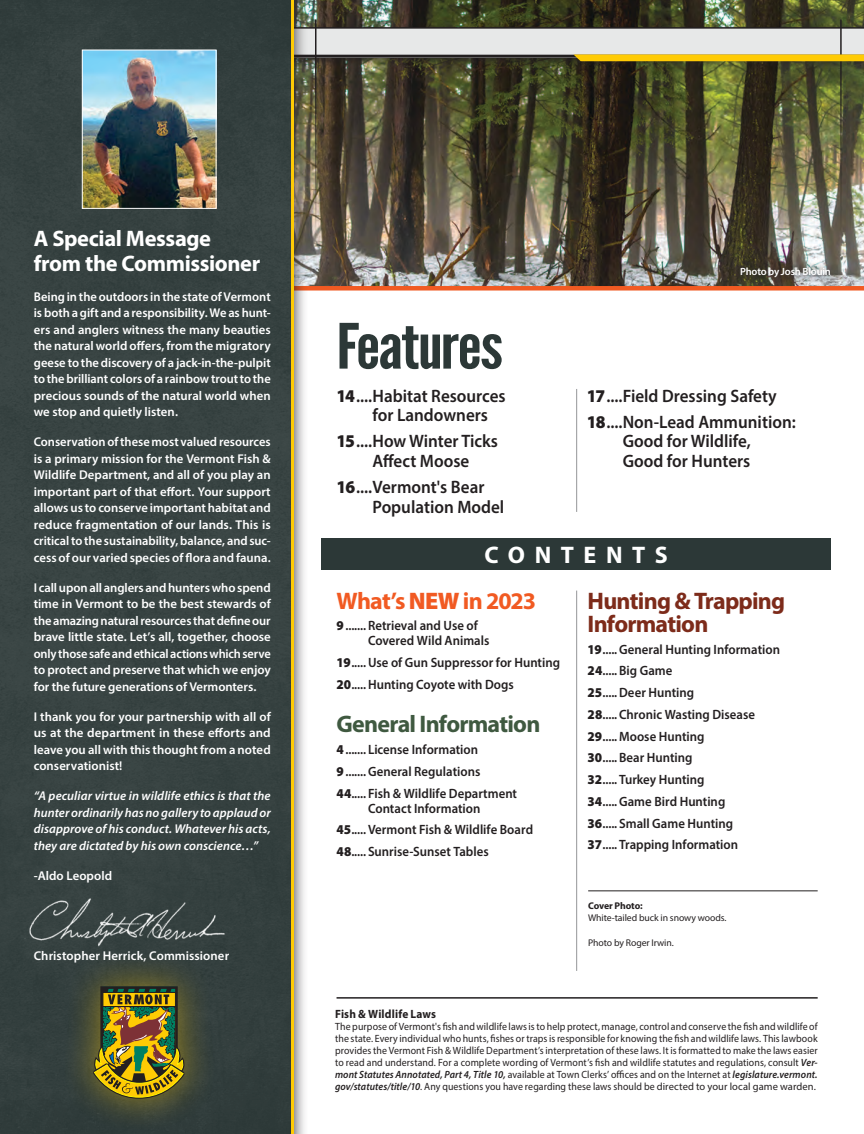
<style>
.page{position:relative;width:864px;height:1134px;background:#fff}
.page>*{position:absolute;margin:0;border:0;box-sizing:border-box;transform-origin:0 0}
.t1{font:62.25px "League Gothic";letter-spacing:-.025em;color:#2c3837;scale:1.2 1}
.t2{font:700 24px/23.2px "Myriad Pro";letter-spacing:-.035em;color:#7d2b1a}
.t3{font:700 24px "Myriad Pro";letter-spacing:-.035em;color:#3f5940}
.t4{font:700 24px "Myriad Pro";letter-spacing:-.04em;color:#f15a22}
.t5{font:700 24px "Myriad Pro";letter-spacing:.395em;color:#fff}
.t6{font:700 22.5px/24.8px "Myriad Pro";letter-spacing:-.02em;color:#fff}
.t7{font:600 18px/19.5px "Myriad Pro";color:#231f20;scale:.95 1}
.t8{font:600 13.5px/21.8px "Myriad Pro";color:#231f20;scale:.95 1}
.t9{font:600 12.75px/16.5px "Myriad Pro";color:#fff;text-align:justify}
.t10{font:italic 600 12.75px/16.5px "Myriad Pro";letter-spacing:.005em;color:#fff;text-align:justify}
.t11{font:700 12px "Myriad Pro";letter-spacing:.015em;color:#231f20;scale:.94 1}
.t12{font:10.5px/12px "Myriad Pro";letter-spacing:.005em;color:#231f20;text-align:justify;scale:.94 1}
.t13{font:600 10.5px "Myriad Pro";letter-spacing:-.015em;color:#fff}
.t14{font:9.75px "Myriad Pro";letter-spacing:-.01em;color:#231f20}
.t15{font:700 9.75px "Myriad Pro";letter-spacing:-.015em;color:#231f20}
.s1{font-weight:900}
.s2{font-weight:600;font-style:italic}
</style>
<div class="page">
<img style="left:309px;top:0;width:555px;height:291px">
<div style="left:268px;top:23px;width:596px;height:46px;background:#231f20;opacity:.75"></div>
<div style="left:275px;top:28px;width:589px;height:30px;background:#e7e8e8"></div>
<hr style="left:285px;top:27px;width:579px;height:2px;background:#231f20">
<hr style="left:840px;top:20px;width:2px;height:220px;background:#231f20">
<hr style="left:315px;top:20px;width:1px;height:220px;background:#231f20">
<hr style="left:337px;top:997px;width:481px;height:2px;background:#231f20">
<hr style="left:576px;top:591px;width:1px;height:380px;background:#949698">
<hr style="left:576px;top:389px;width:1px;height:123px;background:#949698">
<hr style="left:588px;top:890px;width:230px;height:1px;background:#231f20">
<hr style="left:275px;top:55px;width:589px;height:3px;background:#231f20">
<svg style="left:573px;top:54px;width:291px;height:7px;background:#f6c60f"></svg>
<div style="left:0;top:0;width:309px;height:1134px;background:#231f20;opacity:.75"></div>
<div style="left:1px;top:0;width:295px;height:1134px;background:#374241"></div>
<img style="left:84px;top:52px;width:131px;height:155px">
<div style="left:82px;top:50px;width:135px;height:159px;border:1px solid #fff"></div>
<div style="left:60px;top:952px;width:158px;height:180px;background:#ffcb04;opacity:.5"></div>
<svg style="left:91px;top:986px;width:96px;height:114px;background:#7f7425"></svg>
<div style="left:321px;top:538px;width:510px;height:32px;background:#2c3837"></div>
<div style="left:733px;top:259px;width:105px;height:25px;background:#231f20;opacity:.75"></div>
<img style="left:19px;top:895px;width:213px;height:53px">
<svg style="left:0;top:0;width:1px;height:1134px"></svg>
<img style="left:0;top:355px;width:1px;height:465px">
<img style="left:0;top:353px;width:1px;height:448px">
<h3 class="t6" style="left:34px;top:225px;width:228px">A Special Message from the Commissioner</h3>
<p class="t9" style="left:34px;top:288px;width:239px">Being in the outdoors in the state of Vermont is both a gift and a responsibility. We as hunt&shy;ers and anglers witness the many beauties the natural world offers, from the migratory geese to the discovery of a jack-in-the-pulpit to the brilliant colors of a rainbow trout to the precious sounds of the natural world when we stop and quietly listen.</p>
<p class="t9" style="left:34px;top:433px;width:238px">Conservation of these most valued resources is a primary mission for the Vermont Fish &amp; Wildlife Department, and all of you play an important part of that effort. Your support allows us to conserve important habitat and reduce fragmentation of our lands. This is critical to the sustainability, balance, and suc&shy;cess of our varied species of flora and fauna.</p>
<p class="t9" style="left:34px;top:579px;width:239px">I call upon all anglers and hunters who spend time in Vermont to be the best stewards of the amazing natural resources that define our brave little state. Let’s all, together, choose only those safe and ethical actions which serve to protect and preserve that which we enjoy for the future generations of Vermonters.</p>
<p class="t9" style="left:34px;top:708px;width:239px">I thank you for your partnership with all of us at the department in these efforts and leave you all with this thought from a noted conservationist!</p>
<p class="t10" style="left:34px;top:787px;width:238px">“A peculiar virtue in wildlife ethics is that the hunter ordinarily has no gallery to applaud or disapprove of his conduct. Whatever his acts, they are dictated by his own conscience…”</p>
<p class="t9" style="left:34px;top:867px;width:80px">-Aldo Leopold</p>
<p class="t9" style="left:34px;top:948px;width:197px">Christopher Herrick, Commissioner</p>
<h1 class="t1" style="left:337px;top:309px;width:140px">Features</h1>
<h3 class="t7" style="left:373px;top:385px;width:142px;text-indent:-36px"><span class="s1">14</span>....Habitat Resources for Landowners</h3>
<h3 class="t7" style="left:337px;top:431px;width:172px;text-align:center"><span class="s1">15</span>....How Winter Ticks<br>Affect Moose</h3>
<h3 class="t7" style="left:373px;top:477px;width:140px;text-indent:-36px"><span class="s1">16</span>....Vermont's Bear<br>Population Model</h3>
<p class="t13" style="left:740px;top:264px;width:92px">Photo by Josh Blouin</p>
<h3 class="t7" style="left:587px;top:382px;width:222px;line-height:26.2px"><span class="s1">17</span>....Field Dressing Safety<br><span class="s1">18</span>....Non-Lead Ammunition:</h3>
<h3 class="t7" style="left:623px;top:431px;width:136px">Good for Wildlife,<br>Good for Hunters</h3>
<h2 class="t5" style="left:485px;top:540px;width:185px">CONTENTS</h2>
<h2 class="t4" style="left:337px;top:585px;width:201px">What’s <span class="s1">NEW</span> in 2023</h2>
<p class="t8" style="left:368px;top:618px;width:129px;line-height:15px;text-indent:-31px"><span class="s1">9</span>.......Retrieval and Use of<br>Covered Wild Animals</p>
<p class="t8" style="left:337px;top:651px;width:237px"><span class="s1">19</span>.....Use of Gun Suppressor for Hunting<br><span class="s1">20</span>.....Hunting Coyote with Dogs</p>
<h2 class="t3" style="left:337px;top:709px;width:205px">General Information</h2>
<p class="t8" style="left:337px;top:738px;width:192px"><span class="s1">4</span>....... License Information<br><span class="s1">9</span>.......General Regulations<br><span class="s1">44</span>..... Fish &amp; Wildlife Department</p>
<p class="t8" style="left:337px;top:797px;width:209px;text-indent:31px">Contact Information<br><span class="s1">45</span>.....Vermont Fish &amp; Wildlife Board<br><span class="s1">48</span>..... Sunrise-Sunset Tables</p>
<h2 class="t2" style="left:588px;top:588px;width:199px">Hunting &amp; Trapping<br>Information</h2>
<p class="t8" style="left:588px;top:638px;width:204px"><span class="s1">19</span>.....General Hunting Information<br><span class="s1">24</span>.....Big Game<br><span class="s1">25</span>.....Deer Hunting<br><span class="s1">28</span>.....Chronic Wasting Disease<br><span class="s1">29</span>..... Moose Hunting<br><span class="s1">30</span>.....Bear Hunting<br><span class="s1">32</span>..... Turkey Hunting<br><span class="s1">34</span>.....Game Bird Hunting<br><span class="s1">36</span>..... Small Game Hunting<br><span class="s1">37</span>..... Trapping Information</p>
<p class="t15" style="left:588px;top:899px;width:56px">Cover Photo:</p>
<p class="t14" style="left:588px;top:911px;width:140px">White-tailed buck in snowy woods.</p>
<p class="t14" style="left:588px;top:937px;width:87px">Photo by Roger Irwin.</p>
<p class="t11" style="left:335px;top:1006px;width:109px">Fish &amp; Wildlife Laws</p>
<p class="t12" style="left:335px;top:1020px;width:515px">The purpose of Vermont's fish and wildlife laws is to help protect, manage, control and conserve the fish and wildlife of the state. Every individual who hunts, fishes or traps is responsible for knowing the fish and wildlife laws. This lawbook provides the Vermont Fish &amp; Wildlife Department’s interpretation of these laws. It is formatted to make the laws easier to read and understand. For a complete wording of Vermont’s fish and wildlife statutes and regulations, consult <span class="s2">Ver&shy;mont Statutes Annotated, Part 4, Title 10,</span> available at Town Clerks’ offices and on the Internet at <span class="s2">legislature.vermont. gov/statutes/title/10</span>. Any questions you have regarding these laws should be directed to your local game warden.</p>
</div>
